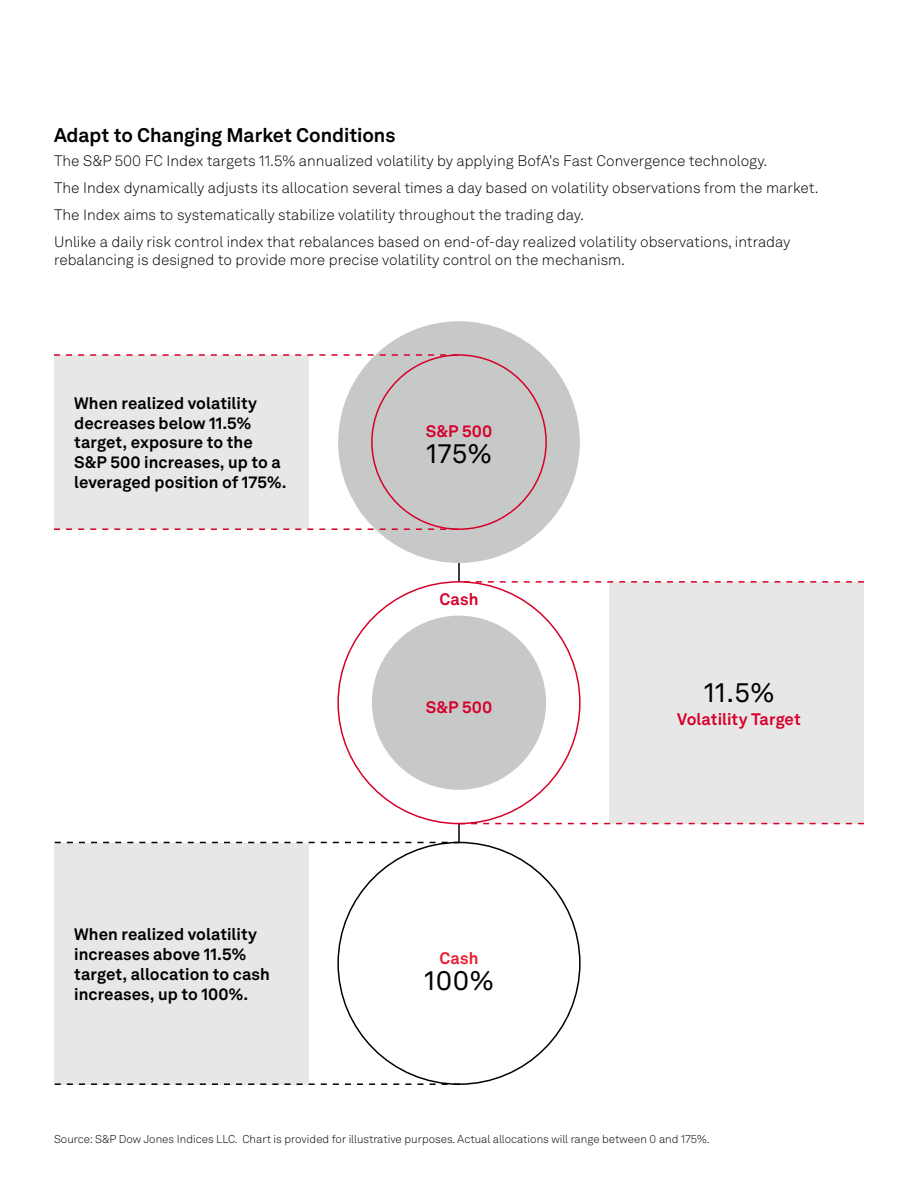
<style>
.page{position:relative;width:918px;height:1188px;background:#fff}
.page>*{position:absolute;margin:0;border:0;box-sizing:border-box;transform-origin:0 0}
.t1{font:27px "Akkurat LL";letter-spacing:.025em;color:#000}
.t2{font:700 19.5px "Akkurat LL";letter-spacing:-.005em;color:#000}
.t3{font:700 16.5px/19.8px "Akkurat LL";letter-spacing:.005em;color:#000}
.t4{font:700 16.5px "Akkurat LL";letter-spacing:.005em;color:#d6002a}
.t5{font:700 16.5px "Akkurat LL";color:#ed1c2f}
.t6{font:300 15px/27px "Akkurat LL";color:#000}
.t7{font:300 11.25px "Akkurat LL";color:#000}
</style>
<div class="page">
<hr style="left:458px;top:491px;width:2px;height:352px;background:#000">
<div style="left:54px;top:355px;width:255px;height:174px;background:#e7e7e7"></div>
<div style="left:609px;top:582px;width:255px;height:242px;background:#e7e7e7"></div>
<div style="left:54px;top:843px;width:255px;height:242px;background:#e7e7e7"></div>
<div style="left:338px;top:321px;width:242px;height:242px;background:#c7c9c8;border-radius:50%"></div>
<div style="left:338px;top:582px;width:242px;height:242px;background:#fff;border-radius:50%"></div>
<div style="left:372px;top:616px;width:174px;height:174px;background:#c7c9c8;border-radius:50%"></div>
<svg style="left:54px;top:354px;width:404px;height:2px"></svg>
<svg style="left:464px;top:581px;width:400px;height:2px"></svg>
<svg style="left:54px;top:528px;width:404px;height:2px"></svg>
<svg style="left:459px;top:823px;width:405px;height:1px"></svg>
<svg style="left:55px;top:842px;width:403px;height:1px"></svg>
<svg style="left:55px;top:1083px;width:405px;height:2px"></svg>
<h2 class="t2" style="left:54px;top:120px;width:343px">Adapt to Changing Market Conditions</h2>
<p class="t6" style="left:54px;top:147px;width:766px">The S&amp;P 500 FC Index targets 11.5% annualized volatility by applying BofA's Fast Convergence technology.<br>The Index dynamically adjusts its allocation several times a day based on volatility observations from the market.<br>The Index aims to systematically stabilize volatility throughout the trading day.<br>Unlike a daily risk control index that rebalances based on end-of-day realized volatility observations, intraday</p>
<p class="t6" style="left:54px;top:246px;width:573px">rebalancing is designed to provide more precise volatility control on the mechanism.</p>
<p class="t3" style="left:74px;top:392px;width:214px">When realized volatility decreases below 11.5% target, exposure to the<br>S&amp;P 500 increases, up to a leveraged position of 175%.</p>
<p class="t3" style="left:74px;top:924px;width:197px">When realized volatility increases above 11.5% target, allocation to cash increases, up to 100%.</p>
<p class="t4" style="left:426px;top:418px;width:68px">S&amp;P 500</p>
<h1 class="t1" style="left:427px;top:433px;width:66px">175%</h1>
<p class="t4" style="left:440px;top:587px;width:40px">Cash</p>
<p class="t4" style="left:426px;top:694px;width:68px">S&amp;P 500</p>
<p class="t5" style="left:440px;top:946px;width:40px">Cash</p>
<h1 class="t1" style="left:425px;top:961px;width:70px">100%</h1>
<h1 class="t1" style="left:704px;top:673px;width:71px">11.5%</h1>
<p class="t4" style="left:677px;top:707px;width:125px">Volatility Target</p>
<p class="t7" style="left:54px;top:1131px;width:657px">Source: S&amp;P Dow Jones Indices LLC. Chart is provided for illustrative purposes. Actual allocations will range between 0 and 175%.</p>
</div>
